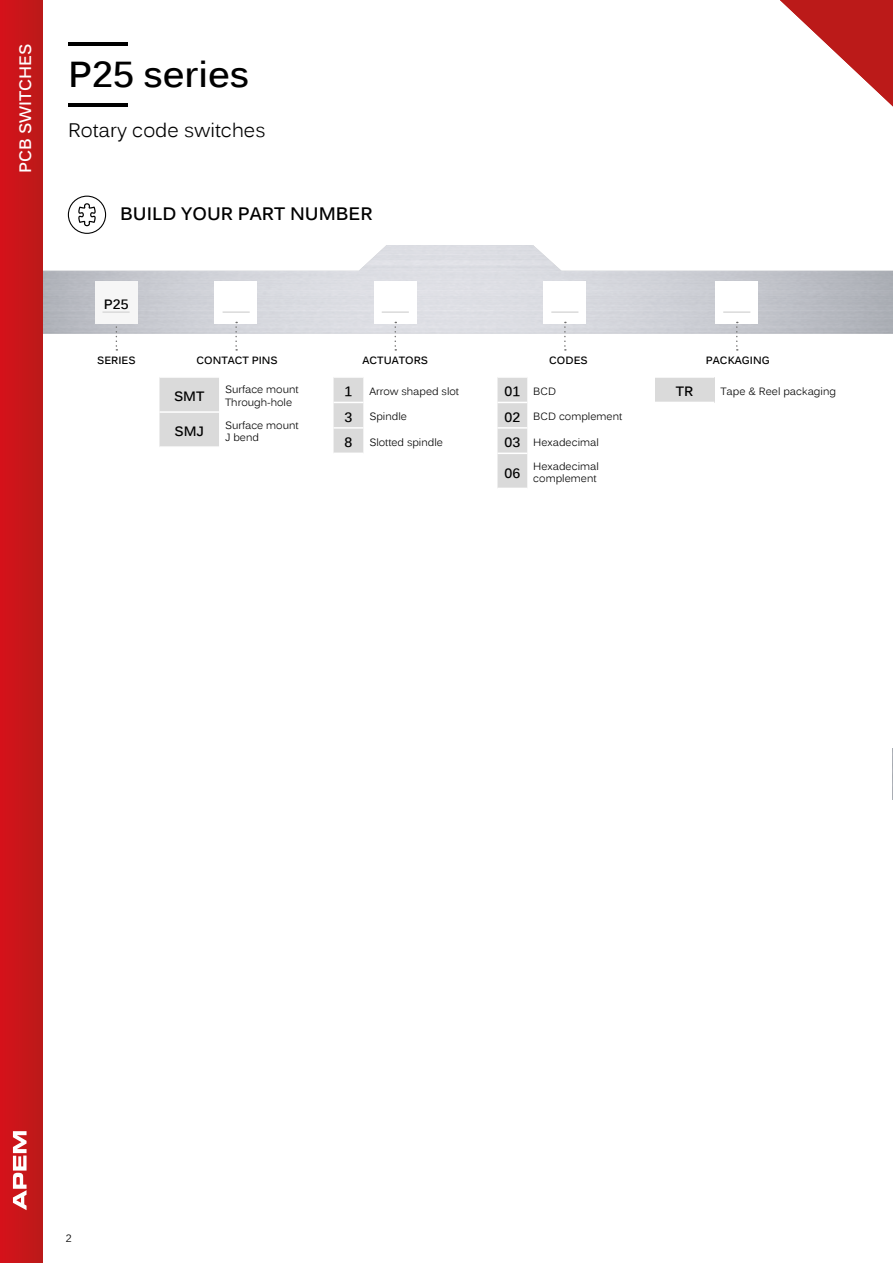
<style>
.page{position:relative;width:893px;height:1263px;background:#fff}
.page>*{position:absolute;margin:0;border:0;box-sizing:border-box;transform-origin:0 0}
.t1{font:700 36px "Kalinga";color:#000}
.t2{font:19.5px "Kalinga";color:#000}
.t3{font:700 18px "Kalinga";color:#000}
.t4{font:700 16.5px "Kalinga";color:#fff}
.t5{font:700 13.5px "Kalinga";color:#000}
.t6{font:10.5px/12.6px "Kalinga";color:#000}
.t7{font:700 10.5px "Kalinga";color:#000}
.s1{font-weight:700;font-size:13.5px}
</style>
<div class="page">
<img style="left:42px;top:245px;width:851px;height:89px">
<svg style="left:116px;top:323px;width:1px;height:28px"></svg>
<div style="left:95px;top:281px;width:43px;height:42px;background:#f6f6f6"></div>
<hr style="left:103px;top:311px;width:27px;height:2px;background:#dadada">
<div style="left:334px;top:378px;width:29px;height:75px;background:#dadada"></div>
<div style="left:374px;top:281px;width:43px;height:42px;background:#fff"></div>
<svg style="left:395px;top:322px;width:1px;height:29px"></svg>
<hr style="left:382px;top:311px;width:27px;height:2px;background:#dadada">
<div style="left:497px;top:378px;width:30px;height:110px;background:#dadada"></div>
<hr style="left:497px;top:402px;width:30px;height:1px;background:#fff">
<hr style="left:497px;top:427px;width:30px;height:2px;background:#fff">
<hr style="left:497px;top:453px;width:30px;height:1px;background:#fff">
<div style="left:543px;top:281px;width:43px;height:42px;background:#fff"></div>
<svg style="left:564px;top:322px;width:2px;height:29px"></svg>
<hr style="left:551px;top:311px;width:27px;height:2px;background:#dadada">
<div style="left:655px;top:377px;width:59px;height:25px;background:#dadada"></div>
<hr style="left:655px;top:376px;width:59px;height:2px;background:#fff">
<div style="left:715px;top:281px;width:43px;height:42px;background:#fff"></div>
<svg style="left:736px;top:322px;width:2px;height:29px"></svg>
<hr style="left:723px;top:311px;width:27px;height:2px;background:#dadada">
<div style="left:159px;top:378px;width:60px;height:68px;background:#dadada"></div>
<hr style="left:159px;top:411px;width:60px;height:2px;background:#fff">
<div style="left:214px;top:281px;width:43px;height:42px;background:#fff"></div>
<svg style="left:235px;top:322px;width:2px;height:29px"></svg>
<hr style="left:223px;top:311px;width:27px;height:2px;background:#dadada">
<svg style="left:68px;top:196px;width:38px;height:38px"></svg>
<hr style="left:68px;top:103px;width:59px;height:3px;background:#000">
<hr style="left:68px;top:43px;width:59px;height:3px;background:#000">
<img style="left:892px;top:748px;width:1px;height:51px">
<svg style="left:780px;top:0;width:113px;height:106px"></svg>
<div style="left:0;top:0;width:42px;height:1263px;background:#c9161a"></div>
<svg style="left:13px;top:1131px;width:14px;height:79px"></svg>
<h3 class="t4" style="left:15px;top:173px;width:131px;rotate:-90deg">PCB SWITCHES</h3>
<h1 class="t1" style="left:68px;top:51px;width:183px">P25 series</h1>
<h2 class="t2" style="left:68px;top:118px;width:199px">Rotary code switches</h2>
<h3 class="t3" style="left:120px;top:202px;width:254px">BUILD YOUR PART NUMBER</h3>
<p class="t5" style="left:104px;top:295px;width:26px">P25</p>
<p class="t7" style="left:97px;top:353px;width:40px">SERIES</p>
<p class="t7" style="left:196px;top:353px;width:83px">CONTACT PINS</p>
<p class="t5" style="left:174px;top:388px;width:32px">SMT</p>
<p class="t6" style="left:225px;top:384px;width:75px">Surface mount<br>Through-hole</p>
<p class="t5" style="left:174px;top:423px;width:31px">SMJ</p>
<p class="t6" style="left:225px;top:419px;width:75px">Surface mount<br>J bend</p>
<p class="t7" style="left:362px;top:353px;width:67px">ACTUATORS</p>
<p class="t7" style="left:549px;top:353px;width:40px">CODES</p>
<p class="t6" style="left:504px;top:386px;width:53px"><span class="s1">01</span> BCD</p>
<p class="t6" style="left:504px;top:411px;width:119px"><span class="s1">02</span> BCD complement</p>
<p class="t6" style="left:504px;top:437px;width:96px"><span class="s1">03</span> Hexadecimal</p>
<p class="t5" style="left:504px;top:464px;width:17px">06</p>
<p class="t6" style="left:533px;top:461px;width:67px">Hexadecimal complement</p>
<p class="t5" style="left:344px;top:383px;width:9px">1</p>
<p class="t6" style="left:369px;top:386px;width:91px">Arrow shaped slot</p>
<p class="t5" style="left:344px;top:408px;width:9px">3</p>
<p class="t6" style="left:369px;top:411px;width:39px">Spindle</p>
<p class="t5" style="left:344px;top:434px;width:9px">8</p>
<p class="t6" style="left:369px;top:437px;width:75px">Slotted spindle</p>
<p class="t7" style="left:706px;top:353px;width:65px">PACKAGING</p>
<p class="t5" style="left:676px;top:383px;width:19px">TR</p>
<p class="t6" style="left:720px;top:386px;width:117px">Tape &amp; Reel packaging</p>
<p class="t6" style="left:66px;top:1232px;width:7px">2</p>
</div>
